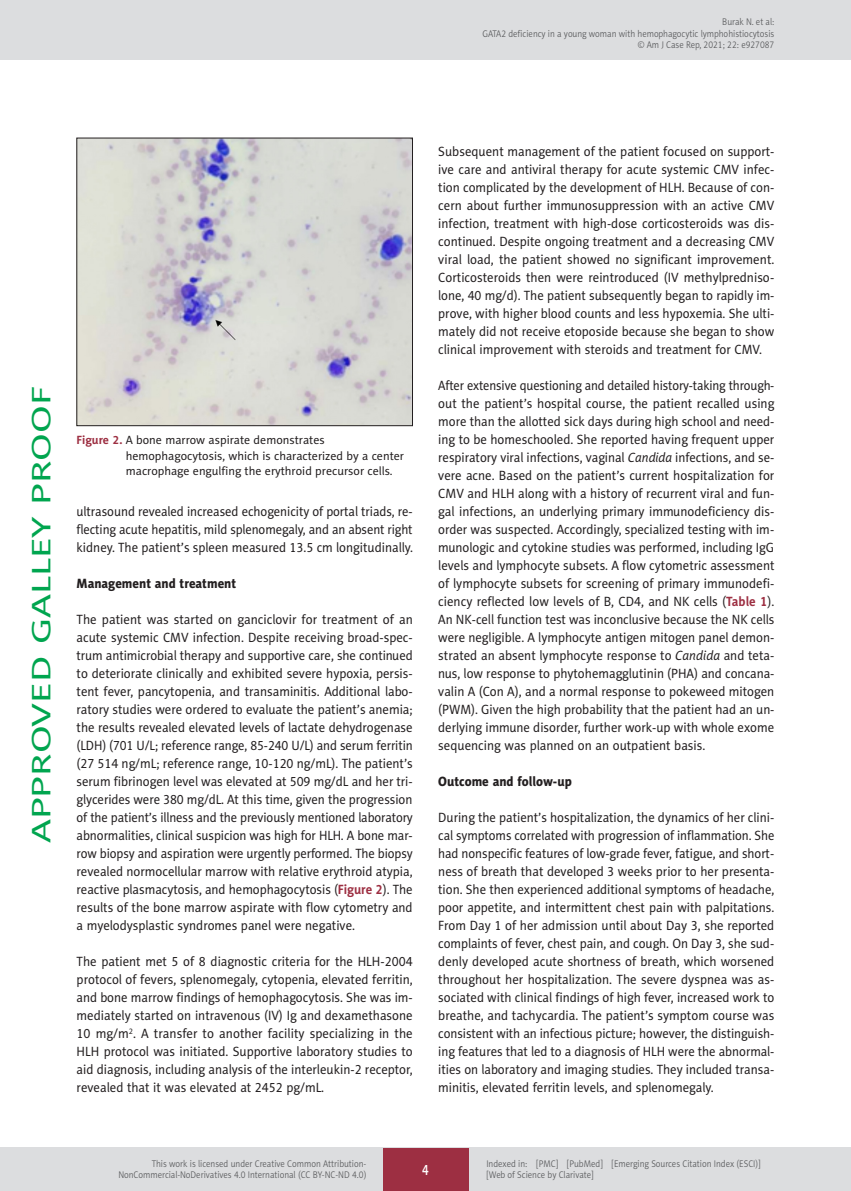
<style>
.page{position:relative;width:851px;height:1191px;background:#fff}
.page>*{position:absolute;margin:0;border:0;box-sizing:border-box;transform-origin:0 0}
.t1{font:27px "Naomi Sans EFN";color:#00a54f;scale:1.5 1}
.t2{font:15px "Naomi Sans EFN Medium";color:#fff;scale:.8 1}
.AJCR_Body{font:13.5px/18px "Naomi Sans EFN";color:#231f20;text-align:justify;scale:.95 1}
.AJCR_Body-2{font:13.5px/18px "Naomi Sans EFN";color:#231f20;text-align:justify;scale:.92 1}
.AJCR_Body-3{font:13.5px/18px "Naomi Sans EFN";color:#231f20;text-align:justify;scale:.96 1}
.AJCR_Body-4{font:13.5px/18px "Naomi Sans EFN";color:#231f20;text-align:justify;scale:.94 1}
.AJCR_Headline_2{font:13.5px "Naomi Sans EFN Heavy";color:#231f20;scale:.95 1}
.AJCR_Rycina_tytul{font:12px/15.8px "Naomi Sans EFN";color:#231f20}
.t3{font:9.75px/11.2px "Naomi Sans EFN Light";color:#57585a;text-align:right;scale:.9 1}
.s1{font-weight:700;color:#9d2f42}
.s2{font-style:italic}
</style>
<div class="page">
<img style="left:79px;top:140px;width:331px;height:284px">
<div style="left:0;top:0;width:850px;height:60px;background:#dcdddf"></div>
<hr style="left:850px;top:0;width:1px;height:60px;background:#dcdddf">
<div style="left:0;top:1148px;width:850px;height:43px;background:#dcdddf"></div>
<div style="left:383px;top:1147px;width:85px;height:43px;background:#9d2f42"></div>
<p class="t3" style="left:482px;top:16px;width:326px">Burak N. et al:<br>GATA2 deficiency in a young woman with hemophagocytic lymphohistiocytosis © Am J Case Rep, 2021; 22: e927087</p>
<h1 class="t1" style="left:26px;top:843px;width:306px;rotate:-90deg">APPROVED GALLEY PROOF</h1>
<p class="AJCR_Rycina_tytul" style="left:126px;top:432px;width:280px;text-indent:-49px"><span class="s1">Figure 2.</span> A bone marrow aspirate demonstrates hemophagocytosis, which is characterized by a center macrophage engulfing the erythroid precursor cells.</p>
<p class="AJCR_Body-4" style="left:77px;top:502px;width:359px">ultrasound revealed increased echogenicity of portal triads, re&shy;flecting acute hepatitis, mild splenomegaly, and an absent right kidney. The patient’s spleen measured 13.5 cm longitudinally.</p>
<p class="AJCR_Headline_2" style="left:77px;top:575px;width:169px">Management and treatment</p>
<p class="AJCR_Body-3" style="left:77px;top:610px;width:352px">The patient was started on ganciclovir for treatment of an acute systemic CMV infection. Despite receiving broad-spec&shy;trum antimicrobial therapy and supportive care, she continued to deteriorate clinically and exhibited severe hypoxia, persis&shy;tent fever, pancytopenia, and transaminitis. Additional labo&shy;ratory studies were ordered to evaluate the patient’s anemia; the results revealed elevated levels of lactate dehydrogenase (LDH) (701 U/L; reference range, 85-240 U/L) and serum ferritin (27 514 ng/mL; reference range, 10-120 ng/mL). The patient’s serum fibrinogen level was elevated at 509 mg/dL and her tri&shy;glycerides were 380 mg/dL. At this time, given the progression of the patient’s illness and the previously mentioned laboratory abnormalities, clinical suspicion was high for HLH. A bone mar&shy;row biopsy and aspiration were urgently performed. The biopsy revealed normocellular marrow with relative erythroid atypia, reactive plasmacytosis, and hemophagocytosis (<span class="s1">Figure 2</span>). The results of the bone marrow aspirate with flow cytometry and a myelodysplastic syndromes panel were negative.</p>
<p class="AJCR_Body" style="left:77px;top:952px;width:355px">The patient met 5 of 8 diagnostic criteria for the HLH-2004 protocol of fevers, splenomegaly, cytopenia, elevated ferritin, and bone marrow findings of hemophagocytosis. She was im&shy;mediately started on intravenous (IV) Ig and dexamethasone 10 mg/m<sup>2</sup>. A transfer to another facility specializing in the HLH protocol was initiated. Supportive laboratory studies to aid diagnosis, including analysis of the interleukin-2 receptor, revealed that it was elevated at 2452 pg/mL.</p>
<p class="AJCR_Body" style="left:438px;top:142px;width:355px">Subsequent management of the patient focused on support&shy;ive care and antiviral therapy for acute systemic CMV infec&shy;tion complicated by the development of HLH. Because of con&shy;cern about further immunosuppression with an active CMV infection, treatment with high-dose corticosteroids was dis&shy;continued. Despite ongoing treatment and a decreasing CMV viral load, the patient showed no significant improvement.<br>Corticosteroids then were reintroduced (IV methylpredniso&shy;lone, 40 mg/d). The patient subsequently began to rapidly im&shy;prove, with higher blood counts and less hypoxemia. She ulti&shy;mately did not receive etoposide because she began to show clinical improvement with steroids and treatment for CMV.</p>
<p class="AJCR_Body-2" style="left:438px;top:376px;width:367px">After extensive questioning and detailed history-taking through&shy;out the patient’s hospital course, the patient recalled using more than the allotted sick days during high school and need&shy;ing to be homeschooled. She reported having frequent upper respiratory viral infections, vaginal <span class="s2">Candida</span> infections, and se&shy;vere acne. Based on the patient’s current hospitalization for CMV and HLH along with a history of recurrent viral and fun&shy;gal infections, an underlying primary immunodeficiency dis&shy;order was suspected. Accordingly, specialized testing with im&shy;munologic and cytokine studies was performed, including IgG levels and lymphocyte subsets. A flow cytometric assessment of lymphocyte subsets for screening of primary immunodefi&shy;ciency reflected low levels of B, CD4, and NK cells (<span class="s1">Table 1</span>).<br>An NK-cell function test was inconclusive because the NK cells were negligible. A lymphocyte antigen mitogen panel demon&shy;strated an absent lymphocyte response to <span class="s2">Candida</span> and teta&shy;nus, low response to phytohemagglutinin (PHA) and concana&shy;valin A (Con A), and a normal response to pokeweed mitogen (PWM). Given the high probability that the patient had an un&shy;derlying immune disorder, further work-up with whole exome sequencing was planned on an outpatient basis.</p>
<p class="AJCR_Headline_2" style="left:438px;top:773px;width:142px">Outcome and follow-up</p>
<p class="AJCR_Body" style="left:438px;top:808px;width:355px">During the patient’s hospitalization, the dynamics of her clini&shy;cal symptoms correlated with progression of inflammation. She had nonspecific features of low-grade fever, fatigue, and short&shy;ness of breath that developed 3 weeks prior to her presenta&shy;tion. She then experienced additional symptoms of headache, poor appetite, and intermittent chest pain with palpitations.<br>From Day 1 of her admission until about Day 3, she reported complaints of fever, chest pain, and cough. On Day 3, she sud&shy;denly developed acute shortness of breath, which worsened throughout her hospitalization. The severe dyspnea was as&shy;sociated with clinical findings of high fever, increased work to breathe, and tachycardia. The patient’s symptom course was consistent with an infectious picture; however, the distinguish&shy;ing features that led to a diagnosis of HLH were the abnormal&shy;ities on laboratory and imaging studies. They included transa&shy;minitis, elevated ferritin levels, and splenomegaly.</p>
<p class="t3" style="left:118px;top:1158px;width:277px">This work is licensed under Creative Common Attribution-<br>NonCommercial-NoDerivatives 4.0 International (CC BY-NC-ND 4.0)</p>
<p class="t2" style="left:422px;top:1160px;width:10px">4</p>
<p class="t3" style="left:486px;top:1158px;width:306px;text-align:left">Indexed in: [PMC] [PubMed] [Emerging Sources Citation Index (ESCI)] [Web of Science by Clarivate]</p>
</div>
